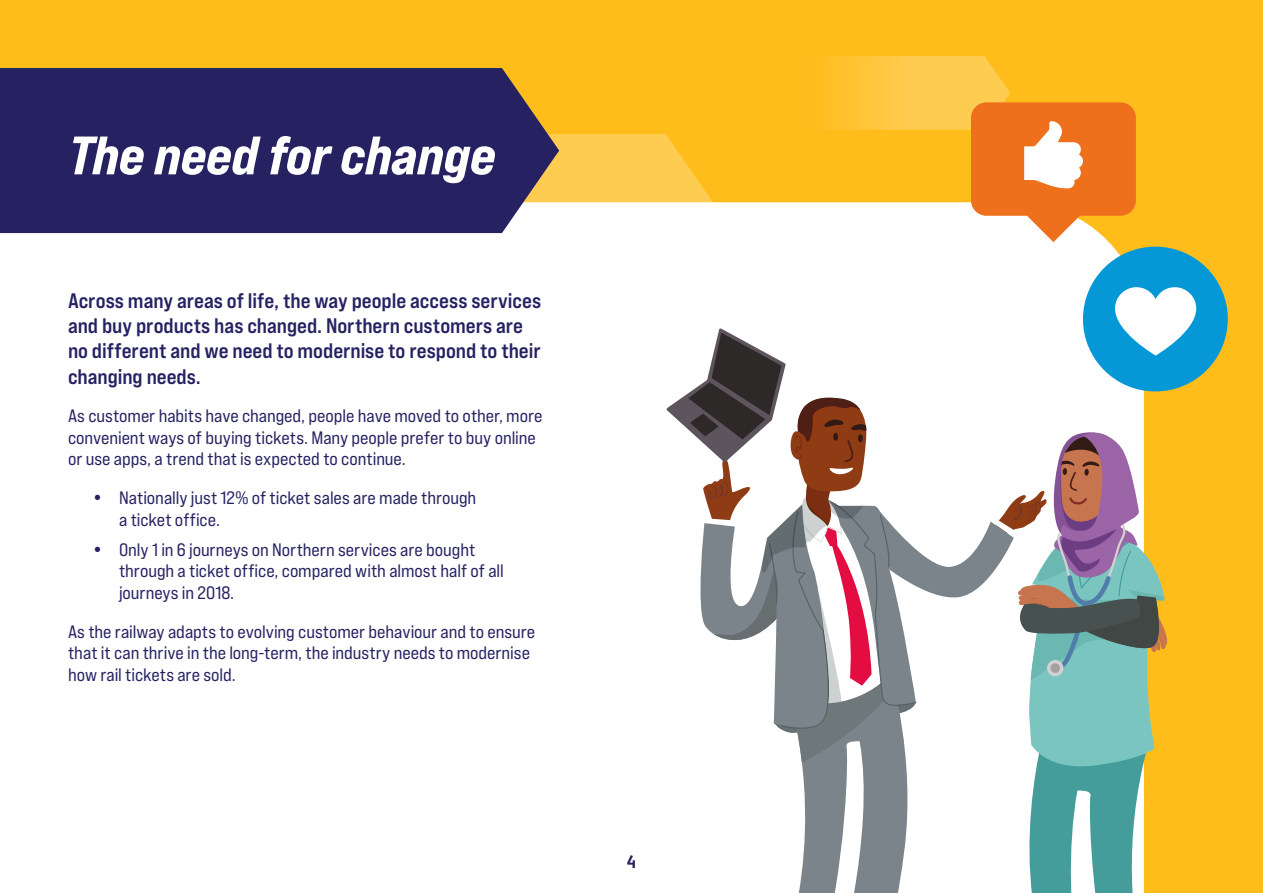
<style>
.page{position:relative;width:1263px;height:893px;background:#ffbd1c}
.page>*{position:absolute;margin:0;border:0;box-sizing:border-box;transform-origin:0 0}
.Header2{font:54px "Bebas Neue Pro Exp Eb It";letter-spacing:-.005em;color:#fff}
.Body_Copy_Bold{font:21px/25.2px "Bebas Neue Pro Exp Bd";color:#262262}
.Body_Copy{font:18px/21.6px "Bebas Neue Pro Exp Rg";color:#262262}
.t1{font:700 18px "Bunday Clean";color:#262262}
</style>
<div class="page">
<svg style="left:559px;top:134px;width:154px;height:68px;background:#fec949"></svg>
<div style="left:0;top:202px;width:1144px;height:691px;background:#fff"></div>
<div style="left:0;top:68px;width:559px;height:165px;background:#262262"></div>
<div style="left:1083px;top:247px;width:145px;height:144px;background:#0698d6;border-radius:50%"></div>
<svg style="left:808px;top:56px;width:328px;height:186px"></svg>
<svg style="left:666px;top:287px;width:530px;height:606px;background:#cacbc1"></svg>
<div style="left:1047px;top:660px;width:16px;height:16px;background:#d3d0d1;border-radius:50%"></div>
<div style="left:1050px;top:663px;width:10px;height:10px;background:#a4a19f;border-radius:50%"></div>
<svg style="left:95px;top:495px;width:5px;height:5px"></svg>
<svg style="left:95px;top:546px;width:5px;height:6px"></svg>
<h2 class="Header2" style="left:68px;top:122px;width:429px">The need for change</h2>
<p class="Body_Copy_Bold" style="left:68px;top:288px;width:475px">Across many areas of life, the way people access services and buy products has changed. Northern customers are no different and we need to modernise to respond to their changing needs.</p>
<p class="Body_Copy" style="left:68px;top:405px;width:476px">As customer habits have changed, people have moved to other, more convenient ways of buying tickets. Many people prefer to buy online or use apps, a trend that is expected to continue.</p>
<p class="Body_Copy" style="left:119px;top:487px;width:359px">Nationally just 12% of ticket sales are made through a ticket office.</p>
<p class="Body_Copy" style="left:119px;top:538px;width:386px">Only 1 in 6 journeys on Northern services are bought through a ticket office, compared with almost half of all journeys in 2018.</p>
<p class="Body_Copy" style="left:68px;top:620px;width:469px">As the railway adapts to evolving customer behaviour and to ensure that it can thrive in the long-term, the industry needs to modernise how rail tickets are sold.</p>
<p class="t1" style="left:627px;top:850px;width:11px">4</p>
</div>
